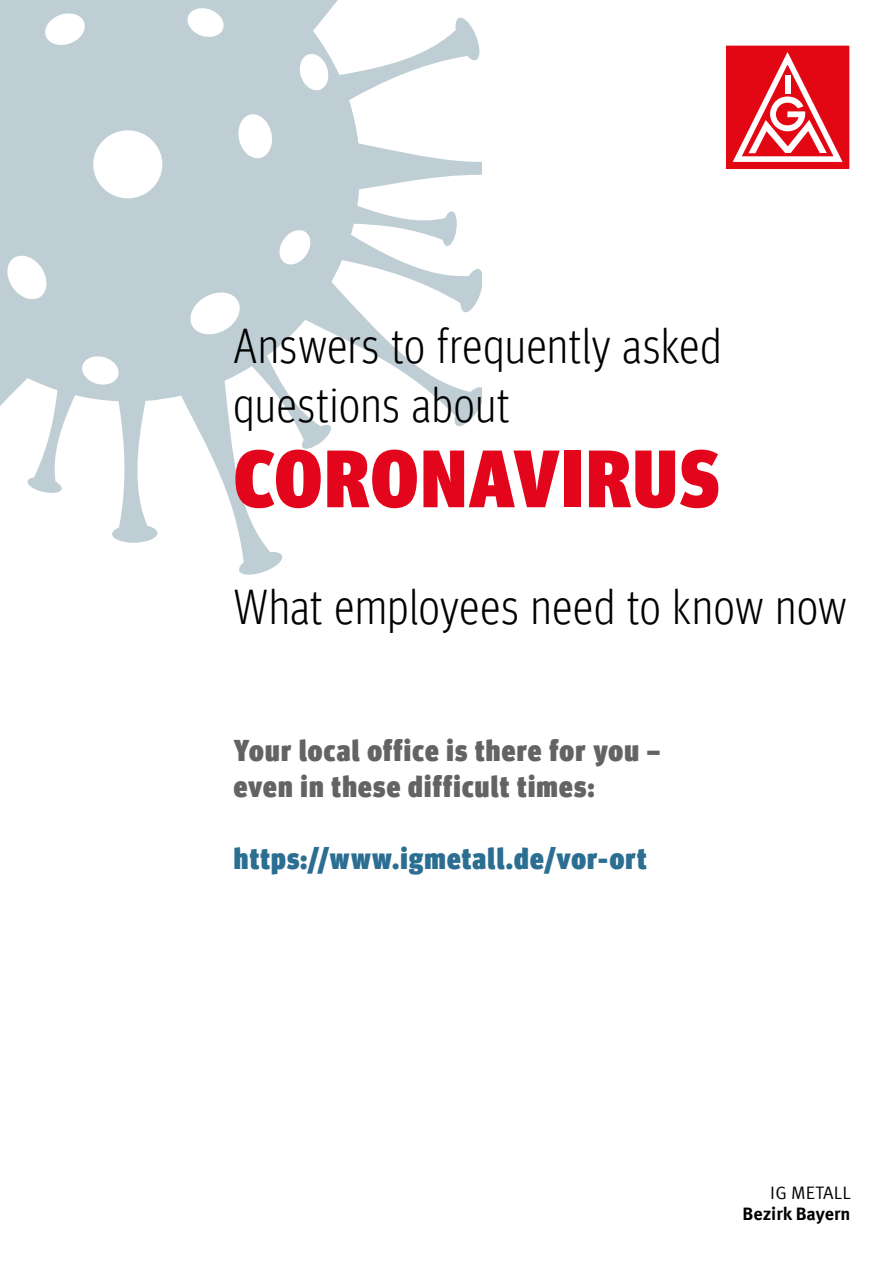
<style>
.page{position:relative;width:893px;height:1263px;background:#fff}
.page>*{position:absolute;margin:0;border:0;box-sizing:border-box;transform-origin:0 0}
.t1{font:900 condensed 81.3px "Meta Head IGM";letter-spacing:.03em;color:#e3051b}
.t2{font:300 condensed 48.75px/58.5px "Meta Head IGM";letter-spacing:.03em;color:#000}
.t3{font:900 condensed 30px/36px "Meta Head IGM";letter-spacing:.04em;color:#646363}
.t4{font:900 condensed 30px "Meta Head IGM";letter-spacing:.04em;color:#2b6e92}
.t5{font:700 18px "Meta IGM";color:#000}
.t6{font:18px "Meta IGM";letter-spacing:.01em;color:#000}
</style>
<div class="page">
<div style="left:725px;top:45px;width:125px;height:125px;background:#e30613"></div>
<svg style="left:732px;top:52px;width:111px;height:110px"></svg>
<div style="left:725px;top:45px;width:125px;height:125px;border:1px solid #fff"></div>
<svg style="left:0;top:0;width:482px;height:575px;fill:#bfced5"></svg>
<div style="left:93px;top:130px;width:69px;height:68px;background:#fff;border-radius:50%"></div>
<svg style="left:187px;top:290px;width:56px;height:47px"></svg>
<svg style="left:5px;top:253px;width:44px;height:49px"></svg>
<svg style="left:186px;top:6px;width:40px;height:33px"></svg>
<svg style="left:236px;top:113px;width:38px;height:47px"></svg>
<svg style="left:43px;top:11px;width:44px;height:36px"></svg>
<svg style="left:298px;top:52px;width:32px;height:40px"></svg>
<svg style="left:80px;top:355px;width:40px;height:31px"></svg>
<svg style="left:278px;top:228px;width:34px;height:39px"></svg>
<p class="t2" style="left:234px;top:314px;width:489px">Answers to frequently asked questions about</p>
<h1 class="t1" style="left:234px;top:414px;width:486px">CORONAVIRUS</h1>
<p class="t2" style="left:234px;top:575px;width:614px">What employees need to know now</p>
<p class="t3" style="left:234px;top:730px;width:428px">Your local office is there for you – even in these difficult times:</p>
<p class="t4" style="left:234px;top:834px;width:414px">https://www.igmetall.de/vor-ort</p>
<p class="t6" style="left:770px;top:1179px;width:82px">IG METALL</p>
<p class="t5" style="left:742px;top:1200px;width:109px">Bezirk Bayern</p>
</div>
